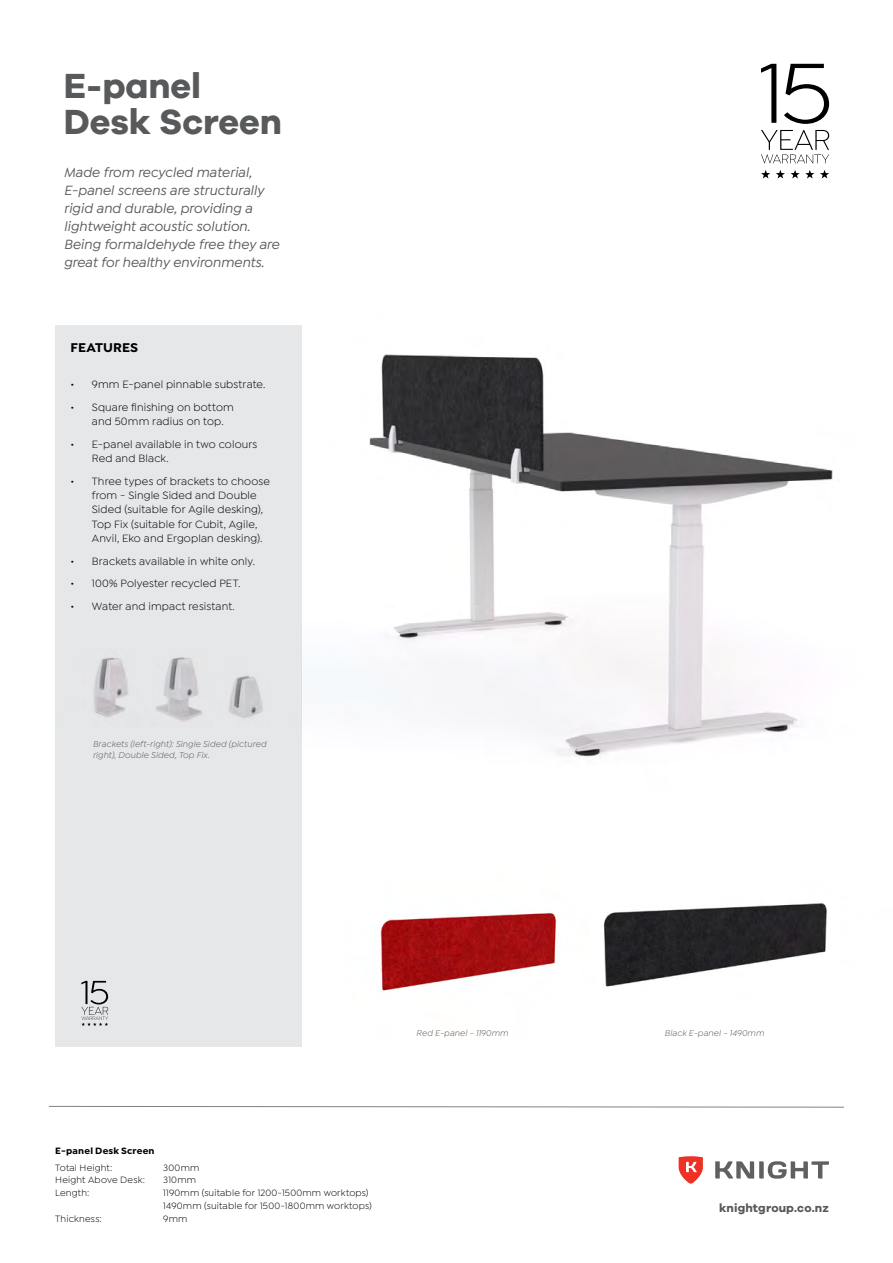
<style>
.page{position:relative;width:893px;height:1263px;background:#fff}
.page>*{position:absolute;margin:0;border:0;box-sizing:border-box;transform-origin:0 0}
.t1{font:700 36px/36px "Galano Grotesque";letter-spacing:-.005em;color:#58595b}
.t2{font:italic 500 14.25px/18px "Isidora Sans";color:#58595b}
.t3{font:700 13.5px "Isidora Sans";letter-spacing:.01em;color:#000}
.t4{font:700 12px "Galano Grotesque";letter-spacing:.01em;color:#58595b}
.t5{font:11.25px/14.2px "Isidora Sans";letter-spacing:.01em;color:#000}
.t6{font:9.75px/12.8px "Isidora Sans";letter-spacing:.015em;color:#000}
.t7{font:700 9.75px "Isidora Sans";letter-spacing:.02em;color:#000}
.t8{font:italic 9px/10.5px "Isidora Sans";letter-spacing:.015em;color:#58595b}
</style>
<div class="page">
<svg style="left:48px;top:1106px;width:796px;height:1px"></svg>
<div style="left:55px;top:325px;width:247px;height:722px;background:#e6e7e8"></div>
<svg style="left:761px;top:64px;width:68px;height:60px"></svg>
<svg style="left:820px;top:170px;width:9px;height:8px"></svg>
<svg style="left:761px;top:170px;width:9px;height:8px"></svg>
<svg style="left:776px;top:170px;width:38px;height:8px"></svg>
<svg style="left:761px;top:130px;width:68px;height:33px"></svg>
<img style="left:369px;top:354px;width:464px;height:403px">
<img style="left:380px;top:914px;width:145px;height:77px">
<img style="left:525px;top:903px;width:302px;height:84px">
<svg style="left:81px;top:981px;width:27px;height:45px"></svg>
<img style="left:94px;top:662px;width:7px;height:53px">
<img style="left:101px;top:657px;width:68px;height:61px">
<img style="left:169px;top:657px;width:94px;height:65px">
<svg style="left:679px;top:1156px;width:24px;height:28px"></svg>
<svg style="left:715px;top:1161px;width:114px;height:17px"></svg>
<h1 class="t1" style="left:64px;top:67px;width:220px">E-panel<br>Desk Screen</h1>
<p class="t2" style="left:64px;top:163px;width:217px">Made from recycled material,<br>E-panel screens are structurally rigid and durable, providing a lightweight acoustic solution.<br>Being formaldehyde free they are great for healthy environments.</p>
<p class="t3" style="left:71px;top:340px;width:69px">FEATURES</p>
<p class="t5" style="left:71px;top:377px;width:196px">• 9mm E-panel pinnable substrate.</p>
<p class="t5" style="left:92px;top:400px;width:143px;text-indent:-21px">• Square finishing on bottom and 50mm radius on top.</p>
<p class="t5" style="left:92px;top:437px;width:167px;text-indent:-21px">• E-panel available in two colours<br>Red and Black.</p>
<p class="t5" style="left:92px;top:474px;width:179px;text-indent:-21px">• Three types of brackets to choose from - Single Sided and Double Sided (suitable for Agile desking), Top Fix (suitable for Cubit, Agile, Anvil, Eko and Ergoplan desking).</p>
<p class="t5" style="left:71px;top:554px;width:186px">• Brackets available in white only.</p>
<p class="t5" style="left:71px;top:576px;width:171px">• 100% Polyester recycled PET.</p>
<p class="t5" style="left:71px;top:599px;width:166px">• Water and impact resistant.</p>
<p class="t8" style="left:93px;top:739px;width:175px">Brackets (left-right): Single Sided (pictured right), Double Sided, Top Fix.</p>
<p class="t7" style="left:55px;top:1144px;width:101px">E-panel Desk Screen</p>
<p class="t6" style="left:55px;top:1161px;width:59px">Total Height:</p>
<p class="t6" style="left:163px;top:1161px;width:38px">300mm</p>
<p class="t6" style="left:55px;top:1174px;width:91px">Height Above Desk:</p>
<p class="t6" style="left:163px;top:1174px;width:34px">310mm</p>
<p class="t6" style="left:55px;top:1186px;width:36px">Length:</p>
<p class="t6" style="left:163px;top:1186px;width:210px">1190mm (suitable for 1200-1500mm worktops)<br>1490mm (suitable for 1500-1800mm worktops)</p>
<p class="t6" style="left:55px;top:1212px;width:48px">Thickness:</p>
<p class="t6" style="left:163px;top:1212px;width:26px">9mm</p>
<p class="t8" style="left:416px;top:1028px;width:94px">Red E-panel - 1190mm</p>
<p class="t8" style="left:664px;top:1028px;width:101px">Black E-panel - 1490mm</p>
<p class="t4" style="left:719px;top:1200px;width:111px">knightgroup.co.nz</p>
</div>
